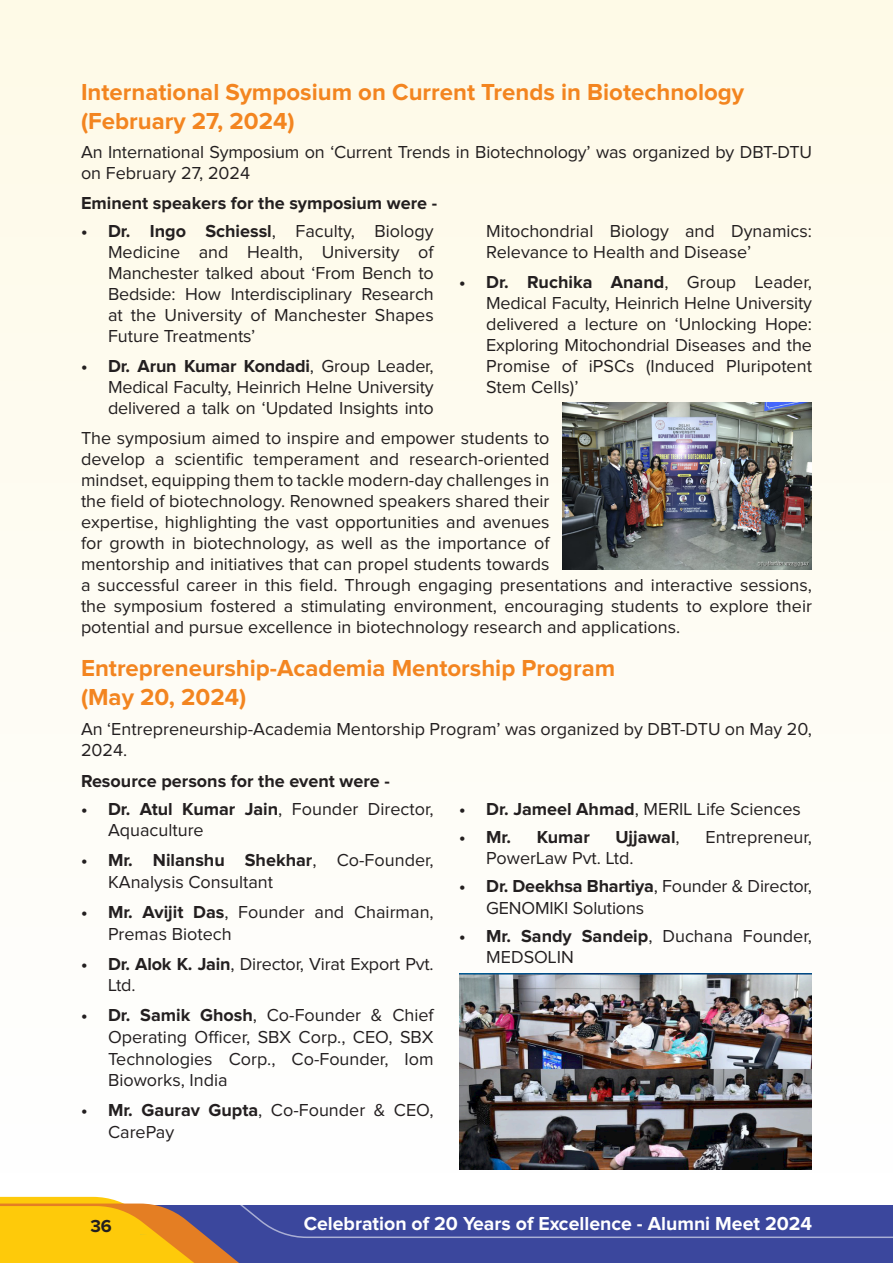
<style>
.page{position:relative;width:893px;height:1263px;background:#fff}
.page>*{position:absolute;margin:0;border:0;box-sizing:border-box;transform-origin:0 0}
._16_pt_heading{font:700 24px "Proxima Nova";color:#f38520}
.t1{font:700 19.5px "Proxima Nova";color:#fff}
.P_-_12_pt{font:18px/21px "Proxima Nova";color:#231f20}
.P_-_12_pt-2{font:700 18px "Proxima Nova";color:#231f20}
.s1{font-weight:700}
.s2{font-weight:400}
</style>
<div class="page">
<div style="left:0;top:0;width:893px;height:1215px;background:#fefcf3"></div>
<svg style="left:0;top:1197px;width:893px;height:66px;background:#7a7489"></svg>
<img style="left:562px;top:403px;width:250px;height:166px">
<img style="left:459px;top:973px;width:353px;height:196px">
<p class="_16_pt_heading" style="left:81px;top:81px;width:665px">International Symposium on Current Trends in Biotechnology</p>
<p class="_16_pt_heading" style="left:81px;top:110px;width:215px">(February 27, 2024)</p>
<p class="P_-_12_pt" style="left:81px;top:143px;width:732px">An International Symposium on ‘Current Trends in Biotechnology’ was organized by DBT-DTU on February 27, 2024</p>
<p class="P_-_12_pt-2" style="left:81px;top:195px;width:358px">Eminent speakers for the symposium were -</p>
<p class="P_-_12_pt" style="left:108px;top:222px;width:327px;text-align:justify;text-indent:-27px"><span class="s1">• Dr. Ingo Schiessl</span>, Faculty, Biology Medicine and Health, University of Manchester talked about ‘From Bench to Bedside: How Interdisciplinary Research at the University of Manchester Shapes Future Treatments’</p>
<p class="P_-_12_pt" style="left:108px;top:356px;width:327px;text-align:justify;text-indent:-27px"><span class="s1">• Dr. Arun Kumar Kondadi</span>, Group Leader, Medical Faculty, Heinrich Helne University delivered a talk on ‘Updated Insights into</p>
<p class="P_-_12_pt" style="left:486px;top:222px;width:327px">Mitochondrial Biology and Dynamics:<br>Relevance to Health and Disease’</p>
<p class="P_-_12_pt" style="left:486px;top:272px;width:327px;text-align:justify;text-indent:-27px"><span class="s1">• Dr. Ruchika Anand</span>, Group Leader, Medical Faculty, Heinrich Helne University delivered a lecture on ‘Unlocking Hope:<br>Exploring Mitochondrial Diseases and the Promise of iPSCs (Induced Pluripotent Stem Cells)’</p>
<p class="P_-_12_pt" style="left:81px;top:428px;width:732px">The symposium aimed to inspire and empower students to<br>develop a scientific temperament and research-oriented<br>mindset, equipping them to tackle modern-day challenges in<br>the field of biotechnology. Renowned speakers shared their<br>expertise, highlighting the vast opportunities and avenues<br>for growth in biotechnology, as well as the importance of<br>mentorship and initiatives that can propel students towards<br>a successful career in this field. Through engaging presentations and interactive sessions, the symposium fostered a stimulating environment, encouraging students to explore their potential and pursue excellence in biotechnology research and applications.</p>
<p class="_16_pt_heading" style="left:81px;top:657px;width:536px">Entrepreneurship-Academia Mentorship Program</p>
<p class="_16_pt_heading" style="left:81px;top:686px;width:167px">(May 20, 2024)</p>
<p class="P_-_12_pt" style="left:81px;top:719px;width:732px;line-height:21.6px">An ‘Entrepreneurship-Academia Mentorship Program’ was organized by DBT-DTU on May 20,<br>2024.</p>
<p class="P_-_12_pt-2" style="left:81px;top:772px;width:310px">Resource persons for the event were -</p>
<p class="P_-_12_pt" style="left:108px;top:798px;width:327px;line-height:21.6px;text-indent:-27px"><span class="s1">• Dr. Atul Kumar Jain</span>, Founder Director,<br>Aquaculture</p>
<p class="P_-_12_pt" style="left:108px;top:850px;width:327px;line-height:21.6px;text-indent:-27px"><span class="s1">• Mr. Nilanshu Shekhar</span>, Co-Founder,<br>KAnalysis Consultant</p>
<p class="P_-_12_pt" style="left:108px;top:902px;width:327px;line-height:21.6px;text-indent:-27px"><span class="s1">• Mr. Avijit Das</span>, Founder and Chairman,<br>Premas Biotech</p>
<p class="P_-_12_pt" style="left:108px;top:954px;width:327px;line-height:21.6px;text-indent:-27px"><span class="s1">• Dr. Alok K. Jain</span>, Director, Virat Export Pvt.<br>Ltd.</p>
<p class="P_-_12_pt" style="left:108px;top:1005px;width:327px;line-height:21.6px;text-align:justify;text-indent:-27px"><span class="s1">• Dr. Samik Ghosh</span>, Co-Founder &amp; Chief Operating Officer, SBX Corp., CEO, SBX Technologies Corp., Co-Founder, Iom Bioworks, India</p>
<p class="P_-_12_pt" style="left:108px;top:1100px;width:327px;line-height:21.6px;text-indent:-27px"><span class="s1">• Mr. Gaurav Gupta</span>, Co-Founder &amp; CEO,<br>CarePay</p>
<p class="P_-_12_pt" style="left:459px;top:799px;width:343px"><span class="s1">• Dr. Jameel Ahmad</span>, MERIL Life Sciences</p>
<p class="P_-_12_pt-2" style="left:459px;top:828px;width:53px">• Mr.</p>
<p class="P_-_12_pt-2" style="left:537px;top:828px;width:55px">Kumar</p>
<p class="P_-_12_pt-2" style="left:615px;top:828px;width:66px">Ujjawal<span class="s2">,</span></p>
<p class="P_-_12_pt" style="left:705px;top:827px;width:108px">Entrepreneur,</p>
<p class="P_-_12_pt" style="left:486px;top:848px;width:149px">PowerLaw Pvt. Ltd.</p>
<p class="P_-_12_pt" style="left:486px;top:876px;width:327px;line-height:21.6px;text-indent:-27px"><span class="s1">• Dr. Deekhsa Bhartiya</span>, Founder &amp; Director,<br>GENOMIKI Solutions</p>
<p class="P_-_12_pt" style="left:486px;top:926px;width:327px;line-height:21.6px;text-indent:-27px"><span class="s1">• Mr. Sandy Sandeip</span>, Duchana Founder,<br>MEDSOLIN</p>
<p class="P_-_12_pt-2" style="left:90px;top:1218px;width:23px">36</p>
<p class="t1" style="left:304px;top:1214px;width:510px">Celebration of 20 Years of Excellence - Alumni Meet 2024</p>
</div>
